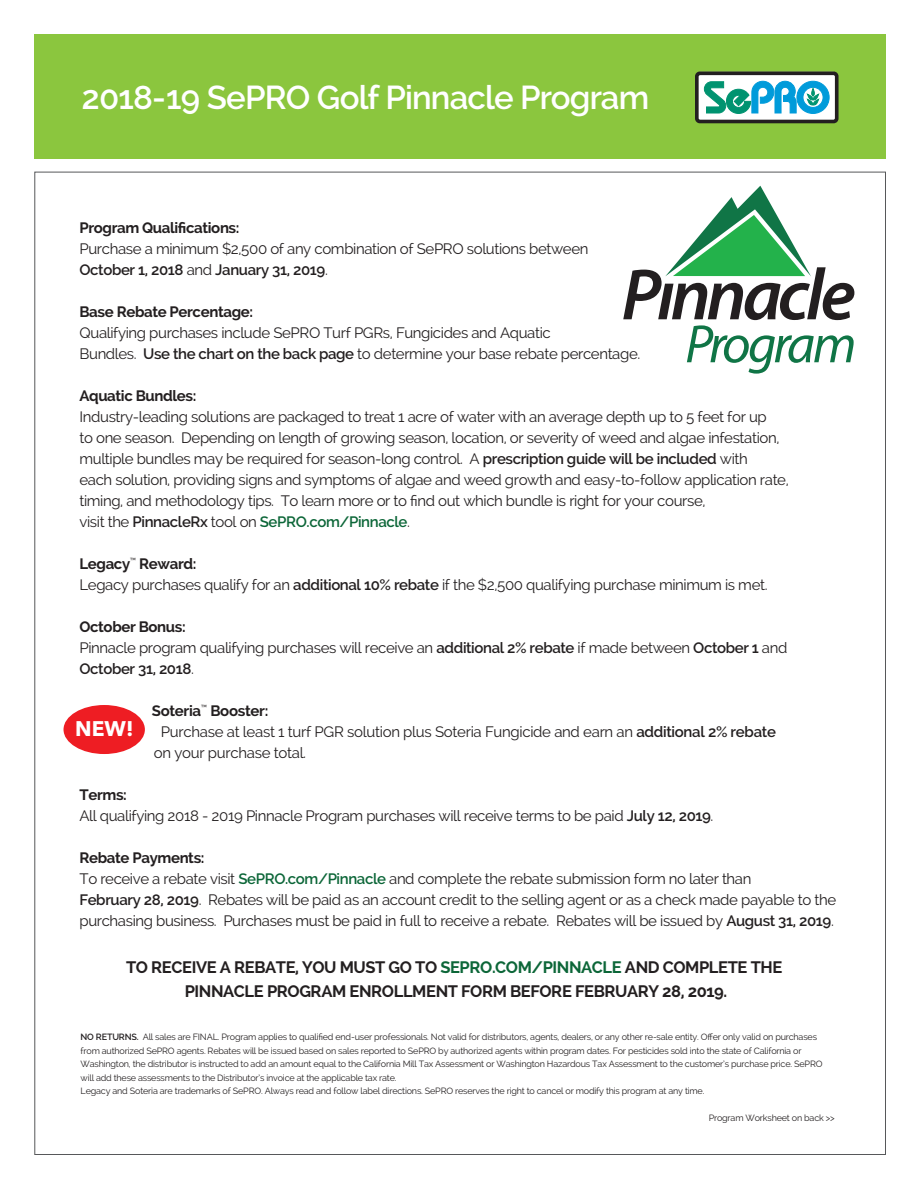
<style>
.page{position:relative;width:918px;height:1188px;background:#fff}
.page>*{position:absolute;margin:0;border:0;box-sizing:border-box;transform-origin:0 0}
.t1{font:600 33px "Raleway";letter-spacing:-.025em;color:#fff}
.t2{font:700 21px "Avenir Next";color:#fff}
.t3{font:700 16.5px/24px "Raleway";letter-spacing:-.025em;color:#231f20;text-align:center}
.t4{font:15px/21px "Raleway";letter-spacing:-.025em;color:#231f20}
.t5{font:700 15px "Raleway";letter-spacing:-.025em;color:#231f20}
.t6{font:9px/13.5px "Raleway";letter-spacing:-.02em;color:#231f20}
.s1{font-weight:600}
.s2{font-weight:600;color:#0c6638}
.s3{font-weight:700}
.s4{color:#0c6638}
</style>
<div class="page">
<div style="left:34px;top:34px;width:851px;height:125px;background:#8bc63e"></div>
<svg style="left:695px;top:71px;width:144px;height:52px;background:#81b4ba"></svg>
<div style="left:35px;top:172px;width:851px;height:983px;background:#fff;border:1px solid #57585a"></div>
<svg style="left:623px;top:186px;width:231px;height:188px"></svg>
<div style="left:64px;top:705px;width:81px;height:49px;background:#ee1d23;border-radius:50%"></div>
<h1 class="t1" style="left:82px;top:82px;width:569px">2018-19 SePRO Golf Pinnacle Program</h1>
<p class="t5" style="left:80px;top:221px;width:162px">Program Qualifications:</p>
<p class="t4" style="left:80px;top:240px;width:510px">Purchase a minimum $2,500 of any combination of SePRO solutions between<br><span class="s1">October 1, 2018</span> and <span class="s1">January 31, 2019</span>.</p>
<p class="t5" style="left:80px;top:305px;width:175px">Base Rebate Percentage:</p>
<p class="t4" style="left:80px;top:324px;width:562px">Qualifying purchases include SePRO Turf PGRs, Fungicides and Aquatic<br>Bundles. <span class="s1">Use the chart on the back page</span> to determine your base rebate percentage.</p>
<p class="t5" style="left:80px;top:389px;width:118px">Aquatic Bundles:</p>
<p class="t4" style="left:79px;top:408px;width:711px">Industry-leading solutions are packaged to treat 1 acre of water with an average depth up to 5 feet for up<br>to one season. Depending on length of growing season, location, or severity of weed and algae infestation, multiple bundles may be required for season-long control. A <span class="s1">prescription guide will be included</span> with<br>each solution, providing signs and symptoms of algae and weed growth and easy-to-follow application rate, timing, and methodology tips. To learn more or to find out which bundle is right for your course,<br>visit the <span class="s1">PinnacleRx</span> tool on <span class="s2">SePRO.com/Pinnacle</span>.</p>
<p class="t4" style="left:79px;top:555px;width:690px"><span class="s3">Legacy</span><sup>™</sup> <span class="s3">Reward:<br></span>Legacy purchases qualify for an <span class="s1">additional 10% rebate</span> if the $2,500 qualifying purchase minimum is met.</p>
<p class="t4" style="left:79px;top:618px;width:709px"><span class="s3">October Bonus:<br></span>Pinnacle program qualifying purchases will receive an <span class="s1">additional 2% rebate</span> if made between <span class="s1">October 1</span> and<br><span class="s1">October 31, 2018</span>.</p>
<p class="t5" style="left:152px;top:704px;width:118px">Soteria<sup>™</sup> Booster:</p>
<p class="t4" style="left:161px;top:723px;width:617px">Purchase at least 1 turf PGR solution plus Soteria Fungicide and earn an <span class="s1">additional 2% rebate</span></p>
<p class="t4" style="left:154px;top:744px;width:154px">on your purchase total.</p>
<p class="t4" style="left:79px;top:786px;width:635px"><span class="s3">Terms:<br></span>All qualifying 2018 - 2019 Pinnacle Program purchases will receive terms to be paid <span class="s1">July 12, 2019</span>.</p>
<p class="t4" style="left:79px;top:849px;width:758px"><span class="s3">Rebate Payments:<br></span>To receive a rebate visit <span class="s2">SePRO.com/Pinnacle</span> and complete the rebate submission form no later than<br><span class="s1">February 28, 2019</span>. Rebates will be paid as an account credit to the selling agent or as a check made payable to the purchasing business. Purchases must be paid in full to receive a rebate. Rebates will be issued by <span class="s1">August 31, 2019</span>.</p>
<h2 class="t2" style="left:75px;top:710px;width:60px">NEW!</h2>
<p class="t3" style="left:126px;top:956px;width:658px">TO RECEIVE A REBATE, YOU MUST GO TO <span class="s4">SEPRO.COM/PINNACLE</span> AND COMPLETE THE<br>PINNACLE PROGRAM ENROLLMENT FORM BEFORE FEBRUARY 28, 2019.</p>
<p class="t6" style="left:81px;top:1031px;width:743px"><span class="s1">NO RETURNS.</span> All sales are FINAL. Program applies to qualified end-user professionals. Not valid for distributors, agents, dealers, or any other re-sale entity. Offer only valid on purchases from authorized SePRO agents. Rebates will be issued based on sales reported to SePRO by authorized agents within program dates. For pesticides sold into the state of California or Washington, the distributor is instructed to add an amount equal to the California Mill Tax Assessment or Washington Hazardous Tax Assessment to the customer’s purchase price. SePRO will add these assessments to the Distributor’s invoice at the applicable tax rate.<br>Legacy and Soteria are trademarks of SePRO. Always read and follow label directions. SePRO reserves the right to cancel or modify this program at any time.</p>
<p class="t6" style="left:709px;top:1112px;width:128px">Program Worksheet on back &gt;&gt;</p>
</div>
